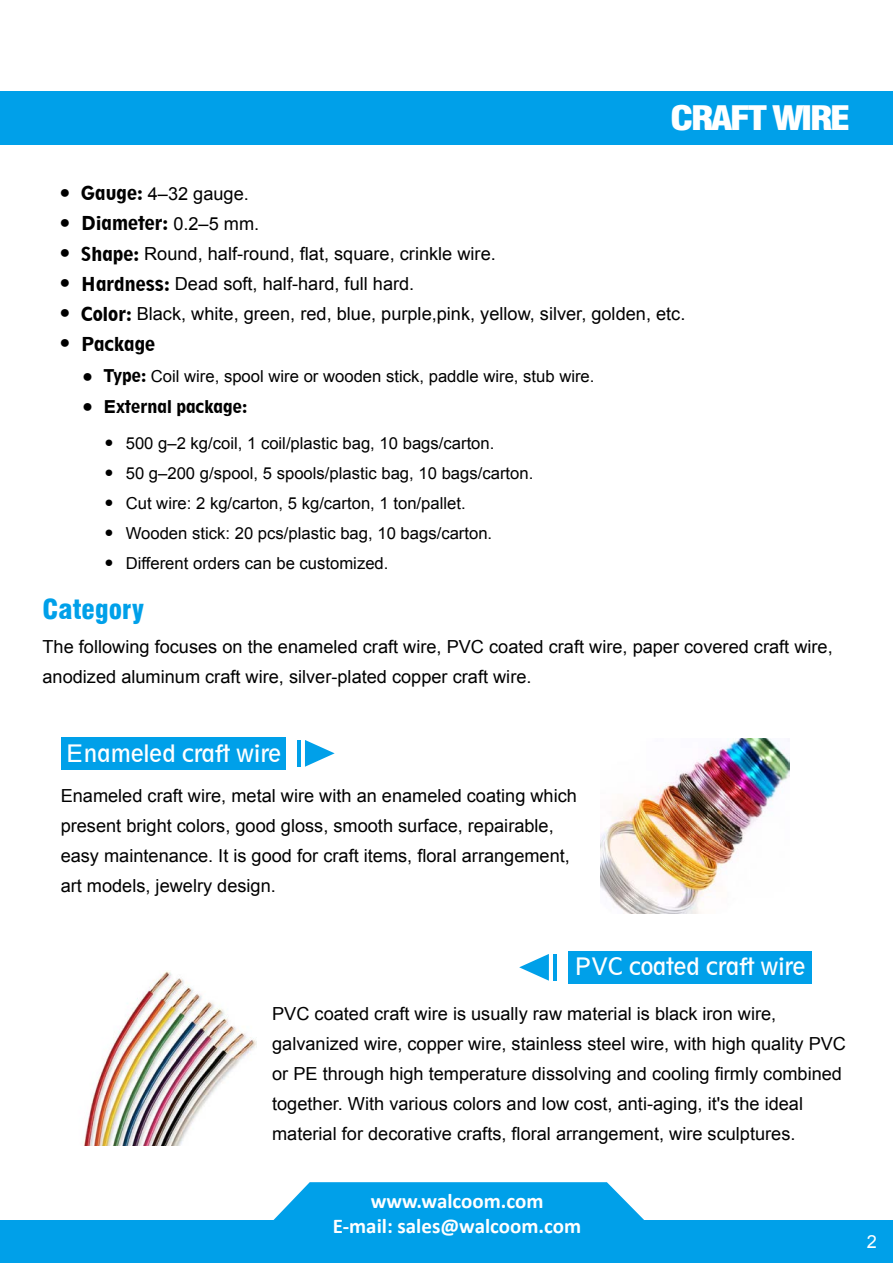
<style>
.page{position:relative;width:893px;height:1263px;background:#fff}
.page>*{position:absolute;margin:0;border:0;box-sizing:border-box;transform-origin:0 0}
.t1{font:33px "Swis 721 Blk Cn BT Black";letter-spacing:-.075em;color:#fff;scale:1.2 1}
.t2{font:27px "Swis 721 Blk Cn BT Black";color:#00a0e9}
.t3{font:condensed 22.5px "Geometric 212 BT";color:#fff}
.t4{font:700 21px/25.2px "Calibri";color:#fff;text-align:center}
.t5{font:18px/30px "Arial";color:#000}
.t6{font:800 condensed 18px "Geometric 212 BT";color:#000}
.t7{font:18px "Arial";color:#fff}
.t8{font:16.5px/30px "Arial";color:#000}
.t9{font:800 condensed 16.5px "Geometric 212 BT";color:#000}
.t10{font:15px/30px "Arial";color:#000;text-align:justify}
.s1{font-family:"Geometric 212 BT";font-weight:800;font-stretch:condensed}
.s2{font-family:"Arial";font-weight:400;font-stretch:normal}
</style>
<div class="page">
<div style="left:0;top:91px;width:893px;height:54px;background:#00a0e9"></div>
<div style="left:0;top:1220px;width:893px;height:43px;background:#00a0e9"></div>
<svg style="left:273px;top:1182px;width:371px;height:38px;background:#1aa9eb"></svg>
<img style="left:601px;top:738px;width:188px;height:175px">
<div style="left:61px;top:737px;width:225px;height:33px;background:#00a0e9"></div>
<img style="left:83px;top:971px;width:173px;height:174px">
<div style="left:568px;top:951px;width:244px;height:32px;background:#00a0e9"></div>
<hr style="left:297px;top:740px;width:4px;height:27px;background:#00a0e9">
<hr style="left:553px;top:954px;width:4px;height:27px;background:#00a0e9">
<svg style="left:305px;top:740px;width:30px;height:27px"></svg>
<svg style="left:519px;top:954px;width:30px;height:27px"></svg>
<h1 class="t1" style="left:670px;top:99px;width:152px">CRAFT WIRE</h1>
<p class="t5" style="left:60px;top:177px;width:12px;text-align:justify">● ● ● ● ● ●</p>
<p class="t5" style="left:81px;top:179px;width:170px"><span class="s1">Gauge:</span> 4–32 gauge.</p>
<p class="t6" style="left:81px;top:212px;width:180px">Diameter: <span class="s2">0.2–5 mm.</span></p>
<p class="t5" style="left:81px;top:239px;width:606px"><span class="s1">Shape:</span> Round, half-round, flat, square, crinkle wire.<br><span class="s1">Hardness:</span> Dead soft, half-hard, full hard.<br><span class="s1">Color:</span> Black, white, green, red, blue, purple,pink, yellow, silver, golden, etc.</p>
<p class="t6" style="left:81px;top:332px;width:76px">Package</p>
<p class="t5" style="left:82px;top:361px;width:12px">● ●</p>
<p class="t8" style="left:103px;top:361px;width:493px"><span class="s1">Type:</span> Coil wire, spool wire or wooden stick, paddle wire, stub wire.</p>
<p class="t9" style="left:103px;top:396px;width:146px">External package:</p>
<p class="t10" style="left:104px;top:426px;width:11px">● ● ● ● ●</p>
<p class="t8" style="left:126px;top:429px;width:409px">500 g–2 kg/coil, 1 coil/plastic bag, 10 bags/carton.<br>50 g–200 g/spool, 5 spools/plastic bag, 10 bags/carton.<br>Cut wire: 2 kg/carton, 5 kg/carton, 1 ton/pallet.<br>Wooden stick: 20 pcs/plastic bag, 10 bags/carton.<br>Different orders can be customized.</p>
<h2 class="t2" style="left:43px;top:593px;width:103px">Category</h2>
<p class="t5" style="left:43px;top:632px;width:792px">The following focuses on the enameled craft wire, PVC coated craft wire, paper covered craft wire, anodized aluminum craft wire, silver-plated copper craft wire.</p>
<p class="t3" style="left:66px;top:739px;width:217px">Enameled craft wire</p>
<p class="t5" style="left:61px;top:781px;width:518px">Enameled craft wire, metal wire with an enameled coating which present bright colors, good gloss, smooth surface, repairable, easy maintenance. It is good for craft items, floral arrangement, art models, jewelry design.</p>
<p class="t3" style="left:575px;top:953px;width:232px">PVC coated craft wire</p>
<p class="t5" style="left:272px;top:998px;width:575px">PVC coated craft wire is usually raw material is black iron wire, galvanized wire, copper wire, stainless steel wire, with high quality PVC or PE through high temperature dissolving and cooling firmly combined together. With various colors and low cost, anti-aging, it's the ideal material for decorative crafts, floral arrangement, wire sculptures.</p>
<p class="t4" style="left:333px;top:1188px;width:250px">www.walcoom.com<br>E-mail: sales@walcoom.com</p>
<p class="t7" style="left:867px;top:1230px;width:12px">2</p>
</div>
